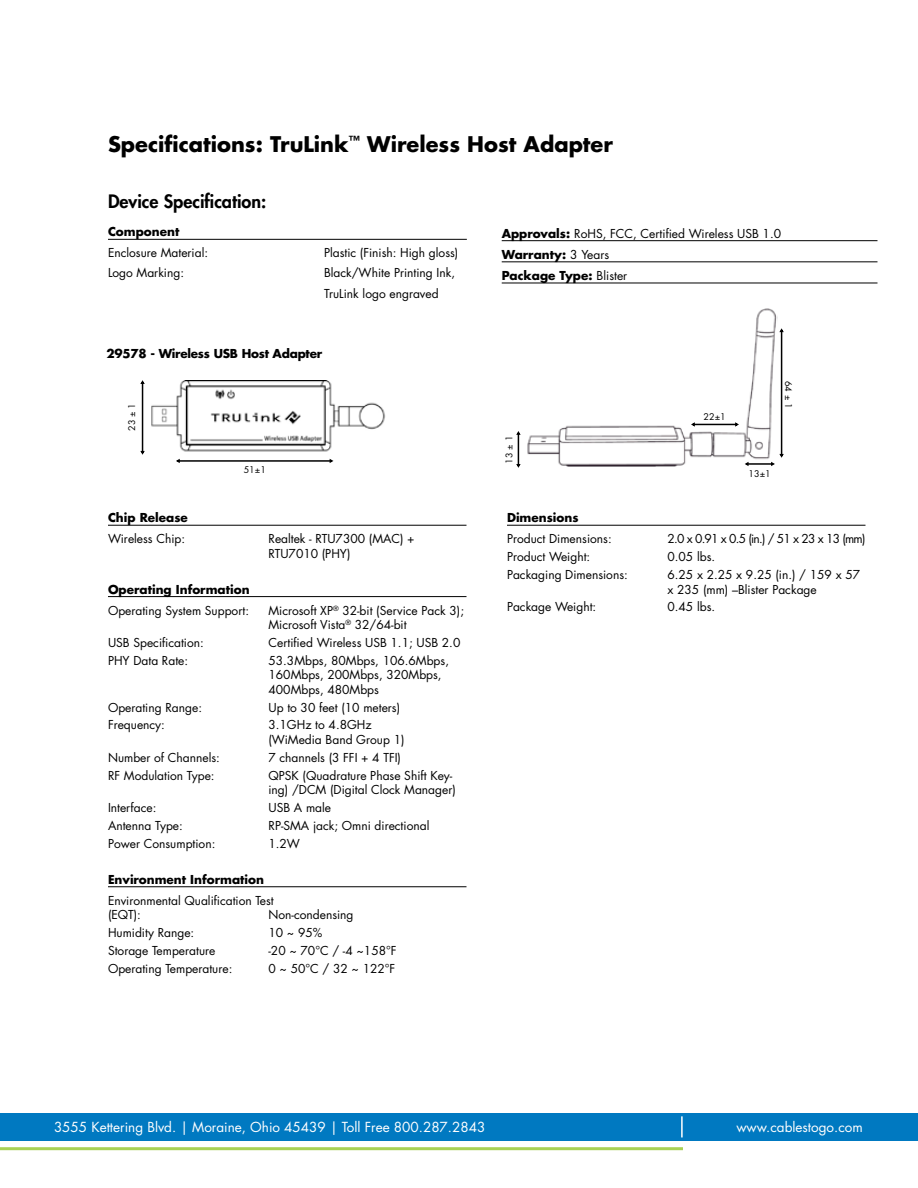
<style>
.page{position:relative;width:918px;height:1188px;background:#fff}
.page>*{position:absolute;margin:0;border:0;box-sizing:border-box;transform-origin:0 0}
.t1{font:700 21px "Futura Std";color:#000}
.t2{font:800 18px "Futura Std";color:#000}
.t3{font:13.5px "Futura Std";color:#fff}
.t4{font:12px/14.4px "Futura Std";color:#000}
.t5{font:700 12px "Futura Std";color:#000}
.t6{font:12px "Futura Std";letter-spacing:-.06em;color:#000}
.t7{font:700 12px "Futura Std";letter-spacing:-.02em;color:#000}
.t8{font:9px "Futura Std";color:#000}
.s1{font-weight:700}
</style>
<div class="page">
<div style="left:0;top:1113px;width:918px;height:27px;background:#0079c1"></div>
<hr style="left:0;top:1147px;width:683px;height:3px;background:#a9d156">
<hr style="left:681px;top:1116px;width:2px;height:21px;background:#fff">
<img style="left:527px;top:308px;width:251px;height:159px">
<img style="left:151px;top:381px;width:235px;height:71px">
<hr style="left:108px;top:239px;width:359px;height:1px;background:#000">
<hr style="left:502px;top:240px;width:376px;height:1px;background:#000">
<hr style="left:502px;top:261px;width:376px;height:1px;background:#000">
<hr style="left:502px;top:283px;width:376px;height:1px;background:#000">
<hr style="left:108px;top:525px;width:358px;height:1px;background:#000">
<hr style="left:108px;top:596px;width:358px;height:1px;background:#000">
<hr style="left:108px;top:886px;width:358px;height:1px;background:#000">
<hr style="left:507px;top:525px;width:359px;height:1px;background:#000">
<hr style="left:178px;top:460px;width:154px;height:2px;background:#000">
<svg style="left:176px;top:458px;width:5px;height:5px"></svg>
<svg style="left:329px;top:458px;width:5px;height:5px"></svg>
<hr style="left:142px;top:383px;width:1px;height:69px;background:#000">
<svg style="left:140px;top:380px;width:5px;height:5px"></svg>
<svg style="left:140px;top:450px;width:5px;height:5px"></svg>
<hr style="left:518px;top:434px;width:1px;height:31px;background:#000">
<svg style="left:516px;top:431px;width:5px;height:5px"></svg>
<svg style="left:516px;top:463px;width:5px;height:5px"></svg>
<hr style="left:694px;top:424px;width:43px;height:1px;background:#000">
<svg style="left:734px;top:421px;width:6px;height:7px"></svg>
<svg style="left:690px;top:421px;width:6px;height:7px"></svg>
<hr style="left:748px;top:463px;width:25px;height:2px;background:#000">
<svg style="left:744px;top:460px;width:5px;height:7px"></svg>
<hr style="left:781px;top:332px;width:1px;height:123px;background:#000">
<svg style="left:779px;top:328px;width:5px;height:5px"></svg>
<svg style="left:770px;top:453px;width:14px;height:14px"></svg>
<h1 class="t1" style="left:108px;top:130px;width:506px">Specifications: TruLink<sup>™</sup> Wireless Host Adapter</h1>
<h2 class="t2" style="left:108px;top:190px;width:160px">Device Specification:</h2>
<p class="t5" style="left:108px;top:224px;width:73px">Component</p>
<p class="t4" style="left:108px;top:246px;width:102px">Enclosure Material:</p>
<p class="t4" style="left:324px;top:246px;width:136px">Plastic (Finish: High gloss)</p>
<p class="t4" style="left:108px;top:266px;width:78px">Logo Marking:</p>
<p class="t4" style="left:324px;top:263px;width:133px;line-height:20.1px">Black/White Printing Ink,<br>TruLink logo engraved</p>
<p class="t7" style="left:106px;top:346px;width:217px">29578 - Wireless USB Host Adapter</p>
<p class="t8" style="left:126px;top:431px;width:29px;rotate:-90deg">23 ± 1</p>
<p class="t8" style="left:244px;top:464px;width:24px">51±1</p>
<p class="t5" style="left:108px;top:510px;width:81px">Chip Release</p>
<p class="t4" style="left:108px;top:532px;width:79px">Wireless Chip:</p>
<p class="t4" style="left:268px;top:532px;width:148px">Realtek - RTU7300 (MAC) +<br>RTU7010 (PHY)</p>
<p class="t5" style="left:108px;top:581px;width:143px">Operating Information</p>
<p class="t4" style="left:108px;top:603px;width:143px">Operating System Support:</p>
<p class="t4" style="left:268px;top:603px;width:197px">Microsoft XP<sup>®</sup> 32-bit (Service Pack 3);<br>Microsoft Vista<sup>®</sup> 32/64-bit</p>
<p class="t4" style="left:108px;top:635px;width:97px">USB Specification:</p>
<p class="t4" style="left:269px;top:635px;width:193px">Certified Wireless USB 1.1; USB 2.0</p>
<p class="t4" style="left:108px;top:653px;width:82px">PHY Data Rate:</p>
<p class="t4" style="left:269px;top:653px;width:182px">53.3Mbps, 80Mbps, 106.6Mbps,<br>160Mbps, 200Mbps, 320Mbps,<br>400Mbps, 480Mbps</p>
<p class="t4" style="left:108px;top:700px;width:96px">Operating Range:</p>
<p class="t4" style="left:269px;top:700px;width:133px">Up to 30 feet (10 meters)</p>
<p class="t4" style="left:108px;top:718px;width:58px">Frequency:</p>
<p class="t4" style="left:269px;top:718px;width:138px">3.1GHz to 4.8GHz (WiMedia Band Group 1)</p>
<p class="t4" style="left:108px;top:750px;width:113px">Number of Channels:</p>
<p class="t4" style="left:269px;top:750px;width:134px">7 channels (3 FFI + 4 TFI)</p>
<p class="t4" style="left:108px;top:768px;width:108px">RF Modulation Type:</p>
<p class="t4" style="left:269px;top:768px;width:189px">QPSK (Quadrature Phase Shift Key&shy;ing) /DCM (Digital Clock Manager)</p>
<p class="t4" style="left:108px;top:801px;width:50px">Interface:</p>
<p class="t4" style="left:269px;top:801px;width:64px">USB A male</p>
<p class="t4" style="left:108px;top:818px;width:76px">Antenna Type:</p>
<p class="t4" style="left:269px;top:818px;width:162px">RP-SMA jack; Omni directional</p>
<p class="t4" style="left:108px;top:836px;width:109px">Power Consumption:</p>
<p class="t4" style="left:269px;top:836px;width:33px">1.2W</p>
<p class="t5" style="left:108px;top:871px;width:158px">Environment Information</p>
<p class="t4" style="left:108px;top:893px;width:167px">Environmental Qualification Test (EQT):</p>
<p class="t4" style="left:269px;top:908px;width:87px">Non-condensing</p>
<p class="t4" style="left:108px;top:926px;width:88px">Humidity Range:</p>
<p class="t4" style="left:269px;top:926px;width:55px">10 ~ 95%</p>
<p class="t4" style="left:108px;top:944px;width:109px">Storage Temperature</p>
<p class="t4" style="left:269px;top:944px;width:130px">-20 ~ 70°C / -4 ~158°F</p>
<p class="t4" style="left:108px;top:961px;width:126px">Operating Temperature:</p>
<p class="t4" style="left:269px;top:961px;width:128px">0 ~ 50°C / 32 ~ 122°F</p>
<p class="t4" style="left:502px;top:223px;width:281px;line-height:21.1px"><span class="s1">Approvals:</span> RoHS, FCC, Certified Wireless USB 1.0<br><span class="s1">Warranty:</span> 3 Years<br><span class="s1">Package Type:</span> Blister</p>
<p class="t8" style="left:503px;top:464px;width:29px;rotate:-90deg">13 ± 1</p>
<p class="t8" style="left:704px;top:411px;width:24px">22±1</p>
<p class="t8" style="left:794px;top:381px;width:29px;rotate:90deg">64 ± 1</p>
<p class="t8" style="left:749px;top:468px;width:24px">13±1</p>
<p class="t5" style="left:507px;top:510px;width:73px">Dimensions</p>
<p class="t4" style="left:507px;top:532px;width:106px">Product Dimensions:</p>
<p class="t6" style="left:668px;top:531px;width:199px">2.0 x 0.91 x 0.5 (in.) / 51 x 23 x 13 (mm)</p>
<p class="t4" style="left:507px;top:550px;width:85px">Product Weight:</p>
<p class="t4" style="left:668px;top:550px;width:49px">0.05 lbs.</p>
<p class="t4" style="left:507px;top:568px;width:122px">Packaging Dimensions:</p>
<p class="t4" style="left:668px;top:568px;width:194px">6.25 x 2.25 x 9.25 (in.) / 159 x 57 x 235 (mm) –Blister Package</p>
<p class="t4" style="left:507px;top:600px;width:91px">Package Weight:</p>
<p class="t4" style="left:668px;top:600px;width:49px">0.45 lbs.</p>
<p class="t3" style="left:54px;top:1119px;width:433px">3555 Kettering Blvd. | Moraine, Ohio 45439 | Toll Free 800.287.2843</p>
<p class="t3" style="left:736px;top:1118px;width:128px">www.cablestogo.com</p>
</div>
